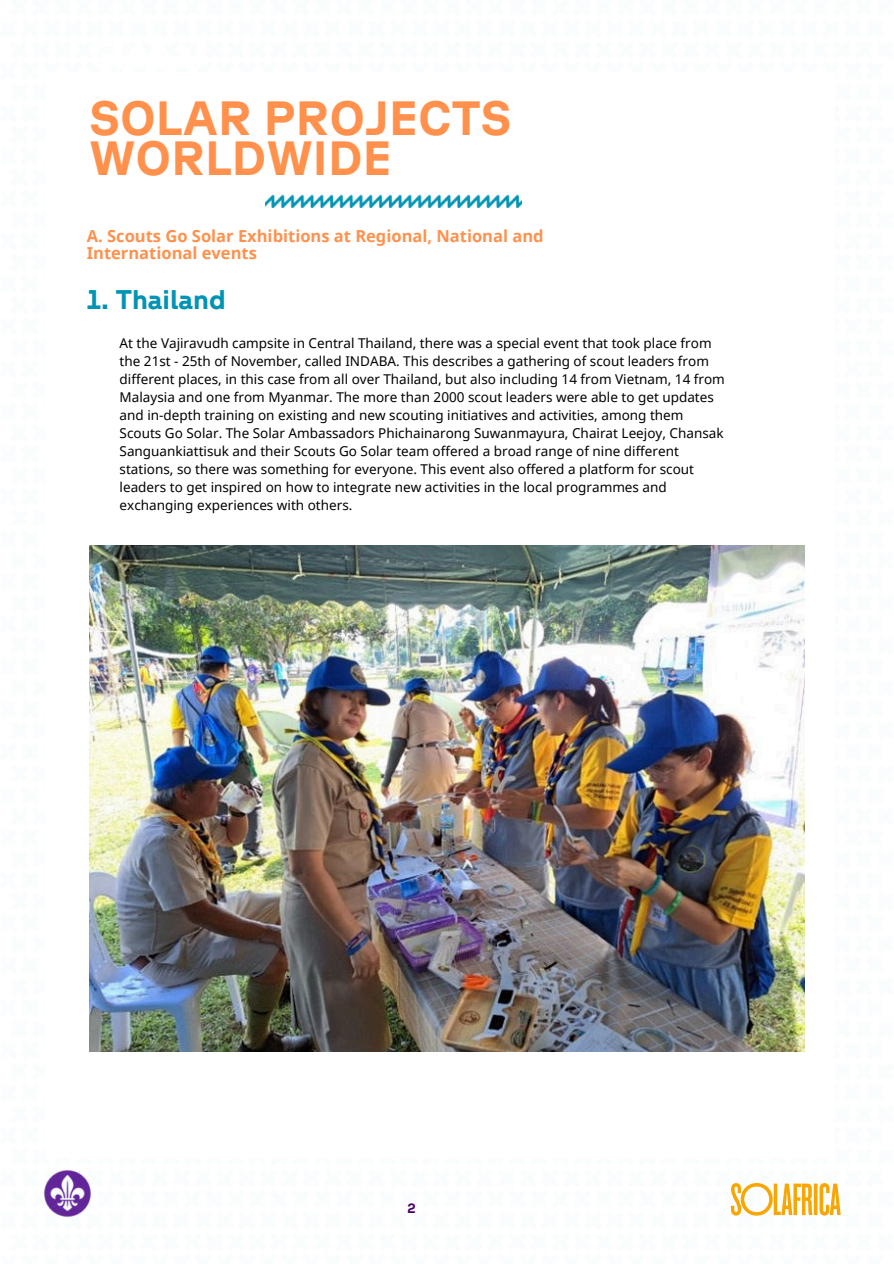
<style>
.page{position:relative;width:894px;height:1264px;background:#fff}
.page>*{position:absolute;margin:0;border:0;box-sizing:border-box;transform-origin:0 0}
.t1{font:700 48px/40.5px "Scouts GT Planar";letter-spacing:.005em;color:#ff914d}
.t2{font:700 27px "Scouts GT Planar";color:#0094b4}
.t3{font:700 16.5px/16.8px "Noto Sans";color:#ff914d}
.t4{font:13.5px/18px "Noto Sans";color:#000}
.t5{font:700 13.5px "Scouts GT Planar";color:#4d006e}
</style>
<div class="page">
<img style="left:89px;top:546px;width:715px;height:505px">
<img style="left:266px;top:194px;width:255px;height:13px">
<img style="left:43px;top:1170px;width:49px;height:48px">
<svg style="left:730px;top:1183px;width:110px;height:32px"></svg>
<h1 class="t1" style="left:89px;top:96px;width:423px">SOLAR PROJECTS<br>WORLDWIDE</h1>
<p class="t3" style="left:87px;top:227px;width:458px">A. Scouts Go Solar Exhibitions at Regional, National and<br>International events</p>
<h2 class="t2" style="left:87px;top:284px;width:141px">1. Thailand</h2>
<p class="t4" style="left:120px;top:334px;width:606px">At the Vajiravudh campsite in Central Thailand, there was a special event that took place from the 21st - 25th of November, called INDABA. This describes a gathering of scout leaders from different places, in this case from all over Thailand, but also including 14 from Vietnam, 14 from Malaysia and one from Myanmar. The more than 2000 scout leaders were able to get updates and in-depth training on existing and new scouting initiatives and activities, among them Scouts Go Solar. The Solar Ambassadors Phichainarong Suwanmayura, Chairat Leejoy, Chansak Sanguankiattisuk and their Scouts Go Solar team offered a broad range of nine different stations, so there was something for everyone. This event also offered a platform for scout leaders to get inspired on how to integrate new activities in the local programmes and exchanging experiences with others.</p>
<p class="t5" style="left:407px;top:1199px;width:10px">2</p>
</div>
